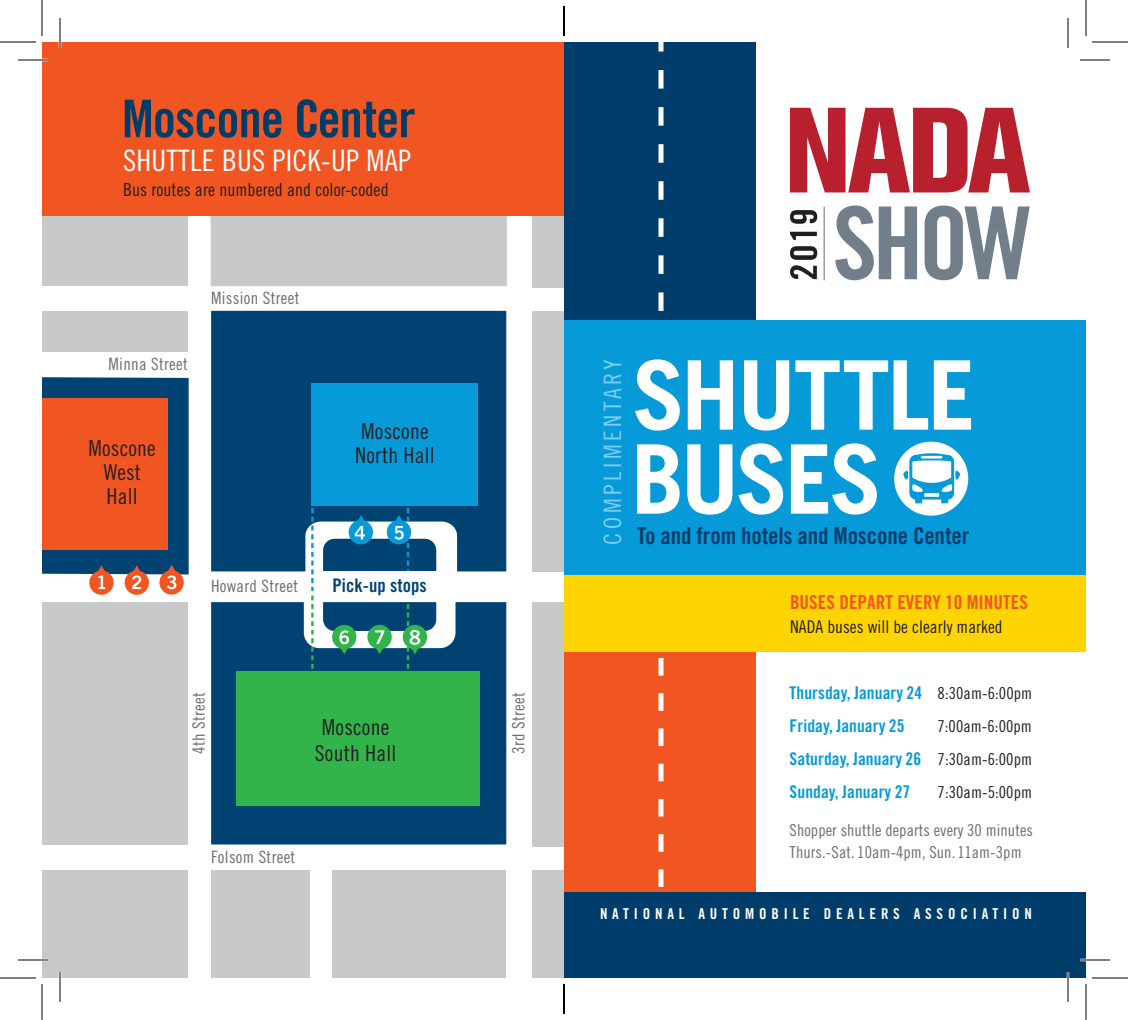
<style>
.page{position:relative;width:1128px;height:1020px;background:#fff}
.page>*{position:absolute;margin:0;border:0;box-sizing:border-box;transform-origin:0 0}
.t1{font:700 96px/84px "Trade Gothic LT Std";letter-spacing:-.03em;color:#fff}
.t2{font:52px "Trade Gothic LT Std Bd Cn 20";letter-spacing:-.02em;color:#003d6a}
.t3{font:29.6px "Trade Gothic LT Std Cn 18";letter-spacing:.01em;color:#fff}
.t4{font:24px "Trade Gothic LT Std Cn 18";letter-spacing:.15em;color:#7ccff2}
.t5{font:23.4px "Trade Gothic LT Std Bd Cn 20";letter-spacing:-.005em;color:#003d6a}
.t6{font:22px/24px "Trade Gothic LT Std Cn 18";letter-spacing:.01em;color:#231f20;text-align:center}
.t7{font:19.2px "Trade Gothic LT Std Bd Cn 20";letter-spacing:.005em;color:#f15622}
.t8{font:18.8px "Trade Gothic LT Std Bd Cn 20";letter-spacing:.005em;color:#004373}
.t9{font:18px "Trade Gothic LT Std Cn 18";letter-spacing:.005em;color:#231f20}
.t10{font:17.6px/33px "Trade Gothic LT Std Bd Cn 20";letter-spacing:.005em;color:#069ad9}
.t11{font:17.6px "Trade Gothic LT Std Cn 18";letter-spacing:.005em;color:#231f20}
.t12{font:17px "Trade Gothic LT Std Cn 18";letter-spacing:.02em;color:#6c6d70}
.t13{font:16.4px/22px "Trade Gothic LT Std Cn 18";letter-spacing:.005em;color:#6c6d70}
.t14{font:16.4px "Trade Gothic LT Std Cn 18";letter-spacing:.005em;color:#231f20}
.t15{font:15px "Trade Gothic LT Std Bd Cn 20";letter-spacing:.32em;color:#fff}
.s1{font-family:"Trade Gothic LT Std Cn 18";font-size:16.4px;color:#231f20}
</style>
<div class="page">
<div style="left:211px;top:602px;width:295px;height:242px;background:#004373"></div>
<div style="left:42px;top:311px;width:146px;height:41px;background:#c8c9c9"></div>
<div style="left:211px;top:311px;width:295px;height:260px;background:#004373"></div>
<div style="left:311px;top:384px;width:167px;height:122px;background:#069ad9"></div>
<svg style="left:311px;top:506px;width:3px;height:165px"></svg>
<div style="left:532px;top:311px;width:32px;height:260px;background:#c8c9c9"></div>
<div style="left:42px;top:602px;width:146px;height:242px;background:#c8c9c9"></div>
<div style="left:532px;top:602px;width:32px;height:244px;background:#c8c9c9"></div>
<div style="left:236px;top:671px;width:244px;height:135px;background:#31b44a"></div>
<div style="left:532px;top:870px;width:32px;height:108px;background:#c8c9c9"></div>
<div style="left:332px;top:870px;width:174px;height:108px;background:#c8c9c9"></div>
<div style="left:211px;top:870px;width:98px;height:108px;background:#c8c9c9"></div>
<div style="left:42px;top:870px;width:146px;height:108px;background:#c8c9c9"></div>
<div style="left:42px;top:87px;width:146px;height:199px;background:#c8c9c9"></div>
<div style="left:211px;top:216px;width:296px;height:70px;background:#c8c9c9"></div>
<div style="left:532px;top:87px;width:32px;height:200px;background:#c8c9c9"></div>
<svg style="left:323px;top:506px;width:113px;height:165px"></svg>
<svg style="left:42px;top:377px;width:147px;height:218px;background:#aa5b48"></svg>
<div style="left:42px;top:42px;width:522px;height:174px;background:#f15622"></div>
<div style="left:564px;top:580px;width:229px;height:326px;background:#f15622"></div>
<div style="left:756px;top:636px;width:330px;height:262px;background:#fff"></div>
<div style="left:564px;top:42px;width:192px;height:278px;background:#003d6a"></div>
<svg style="left:658px;top:658px;width:6px;height:229px"></svg>
<svg style="left:658px;top:42px;width:6px;height:269px"></svg>
<div style="left:564px;top:320px;width:522px;height:262px;background:#069ad9"></div>
<div style="left:564px;top:892px;width:522px;height:86px;background:#003d6a"></div>
<svg style="left:896px;top:443px;width:71px;height:71px"></svg>
<div style="left:883px;top:430px;width:97px;height:97px;border:12px solid #069ad9;border-radius:50%"></div>
<div style="left:564px;top:576px;width:522px;height:76px;background:#fed503"></div>
<svg style="left:835px;top:205px;width:82px;height:75px"></svg>
<svg style="left:925px;top:205px;width:105px;height:75px"></svg>
<svg style="left:790px;top:246px;width:27px;height:33px"></svg>
<svg style="left:790px;top:232px;width:27px;height:8px"></svg>
<svg style="left:790px;top:210px;width:27px;height:14px"></svg>
<svg style="left:790px;top:108px;width:240px;height:84px"></svg>
<hr style="left:824px;top:207px;width:1px;height:73px;background:#727f8a">
<hr style="left:18px;top:59px;width:30px;height:2px;background:#fff">
<hr style="left:18px;top:959px;width:30px;height:2px;background:#fff">
<hr style="left:1080px;top:959px;width:30px;height:2px;background:#fff">
<hr style="left:59px;top:18px;width:2px;height:30px;background:#fff">
<hr style="left:59px;top:972px;width:2px;height:30px;background:#fff">
<hr style="left:1067px;top:972px;width:2px;height:30px;background:#fff">
<hr style="left:18px;top:60px;width:30px;height:1px;background:#000">
<hr style="left:1080px;top:60px;width:30px;height:1px;background:#000">
<hr style="left:18px;top:960px;width:30px;height:1px;background:#000">
<hr style="left:1080px;top:960px;width:30px;height:1px;background:#000">
<hr style="left:60px;top:18px;width:1px;height:30px;background:#000">
<hr style="left:60px;top:972px;width:1px;height:30px;background:#000">
<hr style="left:1068px;top:18px;width:1px;height:30px;background:#000">
<hr style="left:1068px;top:972px;width:1px;height:30px;background:#000">
<hr style="left:0;top:42px;width:36px;height:1px;background:#000">
<hr style="left:1092px;top:42px;width:36px;height:1px;background:#000">
<hr style="left:0;top:978px;width:36px;height:1px;background:#000">
<hr style="left:1092px;top:978px;width:36px;height:1px;background:#000">
<hr style="left:42px;top:0;width:1px;height:36px;background:#000">
<hr style="left:42px;top:984px;width:1px;height:36px;background:#000">
<hr style="left:1086px;top:0;width:1px;height:36px;background:#000">
<hr style="left:1086px;top:984px;width:1px;height:36px;background:#000">
<hr style="left:564px;top:6px;width:1px;height:30px;background:#000">
<hr style="left:564px;top:984px;width:1px;height:30px;background:#000">
<h2 class="t2" style="left:122px;top:87px;width:295px">Moscone Center</h2>
<h3 class="t3" style="left:123px;top:143px;width:290px">SHUTTLE BUS PICK-UP MAP</h3>
<p class="t9" style="left:123px;top:179px;width:267px">Bus routes are numbered and color-coded</p>
<p class="t12" style="left:109px;top:354px;width:81px">Minna Street</p>
<p class="t12" style="left:211px;top:288px;width:90px">Mission Street</p>
<p class="t6" style="left:89px;top:436px;width:69px">Moscone<br>West<br>Hall</p>
<p class="t6" style="left:355px;top:419px;width:81px;text-align:left">Moscone<br>North Hall</p>
<p class="t12" style="left:211px;top:576px;width:89px">Howard Street</p>
<p class="t8" style="left:332px;top:574px;width:96px">Pick-up stops</p>
<p class="t12" style="left:189px;top:754px;width:63px;rotate:-90deg">4th Street</p>
<p class="t12" style="left:508px;top:754px;width:63px;rotate:-90deg">3rd Street</p>
<p class="t6" style="left:315px;top:713px;width:83px;line-height:26px">Moscone<br>South Hall</p>
<p class="t12" style="left:211px;top:847px;width:86px">Folsom Street</p>
<h3 class="t4" style="left:599px;top:545px;width:187px;rotate:-90deg">COMPLIMENTARY</h3>
<h1 class="t1" style="left:631px;top:352px;width:346px">SHUTTLE<br>BUSES</h1>
<h3 class="t5" style="left:637px;top:521px;width:334px">To and from hotels and Moscone Center</h3>
<p class="t7" style="left:790px;top:590px;width:239px">BUSES DEPART EVERY 10 MINUTES</p>
<p class="t11" style="left:790px;top:616px;width:214px">NADA buses will be clearly marked</p>
<p class="t10" style="left:790px;top:676px;width:244px">Thursday, January 24 <span class="s1">8:30am-6:00pm<br></span>Friday, January 25</p>
<p class="t14" style="left:938px;top:716px;width:96px">7:00am-6:00pm</p>
<p class="t10" style="left:790px;top:742px;width:244px">Saturday, January 26 <span class="s1">7:30am-6:00pm<br></span>Sunday, January 27</p>
<p class="t14" style="left:938px;top:782px;width:96px">7:30am-5:00pm</p>
<p class="t13" style="left:790px;top:819px;width:245px">Shopper shuttle departs every 30 minutes<br>Thurs.-Sat. 10am-4pm, Sun. 11am-3pm</p>
<p class="t15" style="left:600px;top:904px;width:433px">NATIONAL AUTOMOBILE DEALERS ASSOCIATION</p>
</div>
